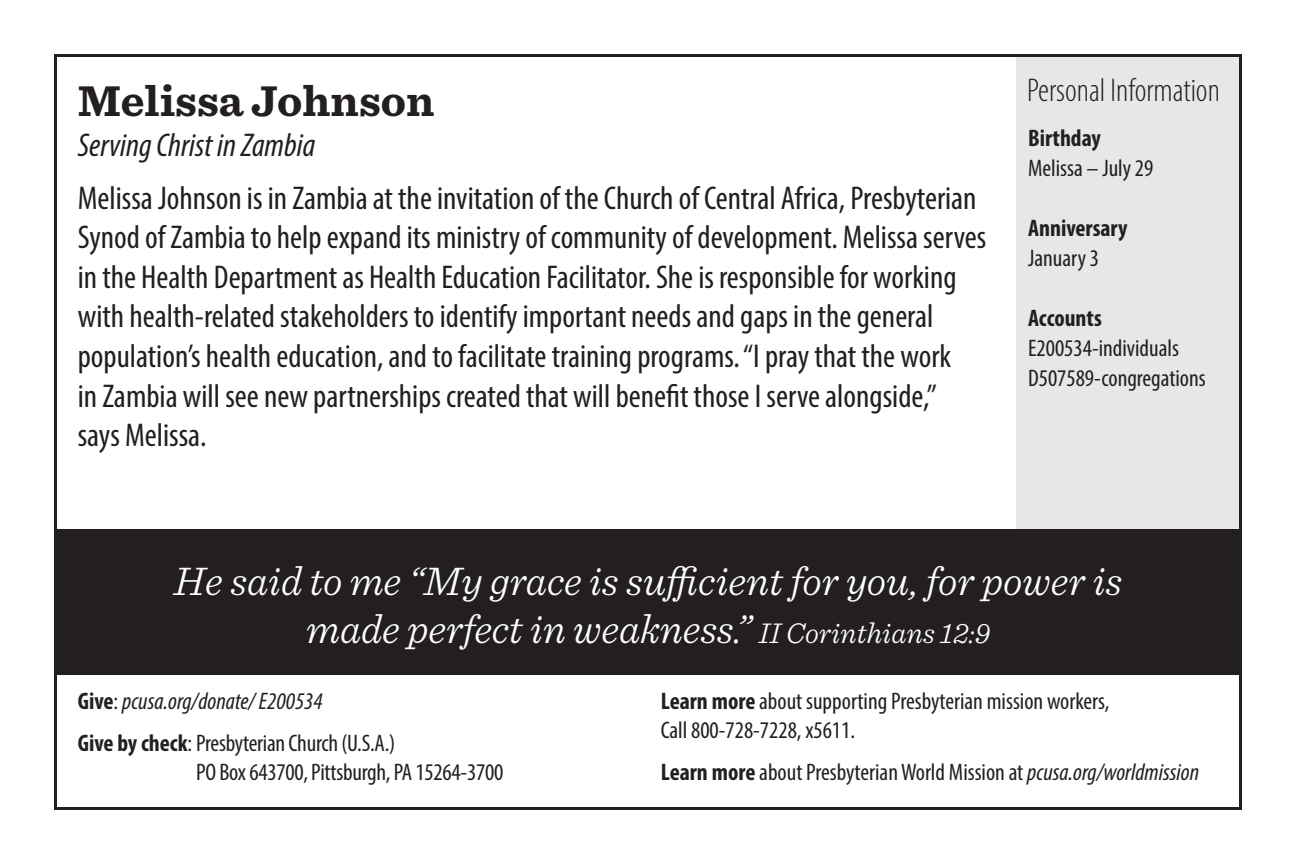
<style>
.page{position:relative;width:1296px;height:864px;background:#fff}
.page>*{position:absolute;margin:0;border:0;box-sizing:border-box;transform-origin:0 0}
.Back_-_name{font:700 45px "Sentinel";color:#231f20}
.t1{font:italic 300 42px/48px "Sentinel";color:#fff;text-align:center}
.back_-_Body{font:condensed 33px/39.6px "Myriad Pro";color:#231f20}
.Back_-_Serving{font:italic condensed 33px "Myriad Pro";color:#231f20}
.t2{font:300 condensed 33px "Myriad Pro";color:#231f20}
.t3{font:condensed 24px/28.8px "Myriad Pro";color:#231f20}
.t4{font:italic condensed 24px "Myriad Pro";color:#231f20}
.t5{font:700 condensed 24px "Myriad Pro";color:#231f20}
.s1{font-size:30px}
.s2{font-weight:700;font-style:normal}
.s3{font-style:normal}
.s4{font-weight:700}
.s5{font-style:italic}
</style>
<div class="page">
<div style="left:1016px;top:57px;width:223px;height:483px;background:#e6e7e9"></div>
<div style="left:57px;top:529px;width:1183px;height:146px;background:#231f20"></div>
<p class="Back_-_name" style="left:78px;top:65px;width:358px">Melissa Johnson</p>
<p class="Back_-_Serving" style="left:78px;top:125px;width:239px">Serving Christ in Zambia</p>
<p class="back_-_Body" style="left:78px;top:178px;width:910px">Melissa Johnson is in Zambia at the invitation of the Church of Central Africa, Presbyterian Synod of Zambia to help expand its ministry of community of development. Melissa serves in the Health Department as Health Education Facilitator. She is responsible for working with health-related stakeholders to identify important needs and gaps in the general population’s health education, and to facilitate training programs. “I pray that the work<br>in Zambia will see new partnerships created that will benefit those I serve alongside,” says Melissa.</p>
<p class="t2" style="left:1027px;top:70px;width:194px">Personal Information</p>
<p class="t5" style="left:1028px;top:123px;width:74px">Birthday</p>
<p class="t3" style="left:1028px;top:153px;width:127px">Melissa – July 29</p>
<p class="t5" style="left:1028px;top:213px;width:101px">Anniversary</p>
<p class="t3" style="left:1028px;top:243px;width:72px">January 3</p>
<p class="t5" style="left:1028px;top:303px;width:75px">Accounts</p>
<p class="t3" style="left:1028px;top:333px;width:152px">E200534-individuals</p>
<p class="t3" style="left:1028px;top:363px;width:179px">D507589-congregations</p>
<p class="t1" style="left:174px;top:554px;width:950px">He said to me “My grace is sufficient for you, for power is made perfect in weakness.” <span class="s1">II Corinthians 12:9</span></p>
<p class="t4" style="left:78px;top:686px;width:247px"><span class="s2">Give</span><span class="s3">:</span> pcusa.org/donate/ E200534</p>
<p class="t3" style="left:196px;top:728px;width:309px;text-indent:-118px"><span class="s4">Give by check</span>: Presbyterian Church (U.S.A.)<br>PO Box 643700, Pittsburgh, PA 15264-3700</p>
<p class="t3" style="left:661px;top:686px;width:450px"><span class="s4">Learn more</span> about supporting Presbyterian mission workers,<br>Call 800-728-7228, x5611.</p>
<p class="t3" style="left:661px;top:757px;width:540px"><span class="s4">Learn more</span> about Presbyterian World Mission at <span class="s5">pcusa.org/worldmission</span></p>
</div>
